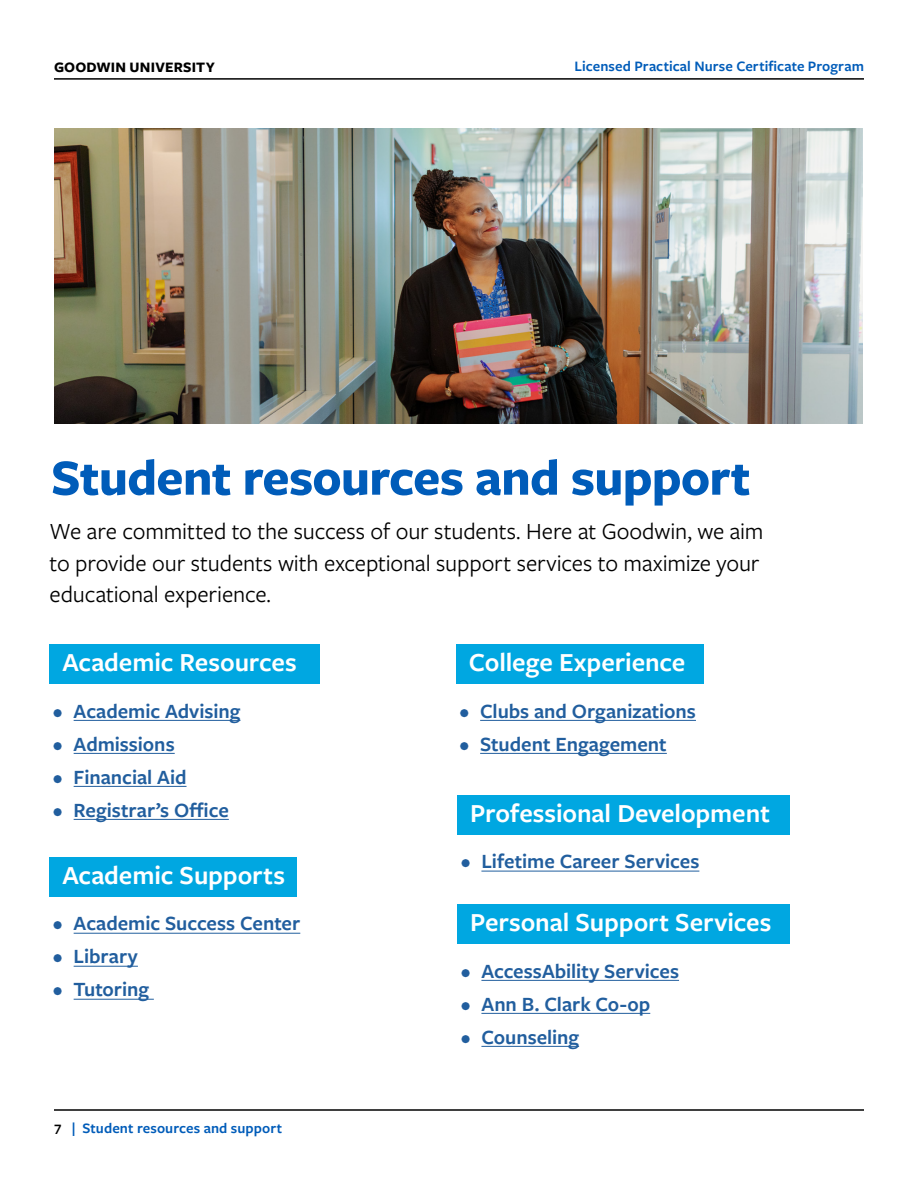
<style>
.page{position:relative;width:918px;height:1188px;background:#fff}
.page>*{position:absolute;margin:0;border:0;box-sizing:border-box;transform-origin:0 0}
.t1{font:700 52.5px "Freight Sans Pro";letter-spacing:-.015em;color:#005cb9}
.t2{font:600 27px "Freight Sans Pro";letter-spacing:-.005em;color:#fff}
.t3{font:24px/31.5px "Freight Sans Pro";letter-spacing:-.005em;color:#000}
.t4{font:600 21px "Freight Sans Pro";color:#215e9e}
.t5{font:600 15px "Freight Sans Pro";letter-spacing:.005em;color:#005cb9}
.t6{font:700 15px "Freight Sans Pro";letter-spacing:.01em;color:#000}
.t7{font:600 15px "Freight Sans Pro";color:#000}
</style>
<div class="page">
<hr style="left:54px;top:78px;width:810px;height:2px;background:#000">
<hr style="left:54px;top:1109px;width:810px;height:2px;background:#000">
<div style="left:50px;top:644px;width:270px;height:40px;background:#00a7e1"></div>
<div style="left:457px;top:795px;width:333px;height:39px;background:#00a7e1"></div>
<div style="left:457px;top:904px;width:333px;height:40px;background:#00a7e1"></div>
<div style="left:50px;top:857px;width:247px;height:40px;background:#00a7e1"></div>
<div style="left:456px;top:644px;width:248px;height:40px;background:#00a7e1"></div>
<hr style="left:74px;top:720px;width:166px;height:1px;background:#215e9e">
<hr style="left:74px;top:753px;width:101px;height:1px;background:#215e9e">
<hr style="left:74px;top:786px;width:113px;height:1px;background:#215e9e">
<hr style="left:74px;top:819px;width:155px;height:1px;background:#215e9e">
<hr style="left:481px;top:871px;width:218px;height:1px;background:#215e9e">
<hr style="left:481px;top:980px;width:198px;height:1px;background:#215e9e">
<hr style="left:481px;top:1013px;width:169px;height:1px;background:#215e9e">
<hr style="left:481px;top:1046px;width:98px;height:1px;background:#215e9e">
<hr style="left:74px;top:933px;width:226px;height:1px;background:#215e9e">
<hr style="left:74px;top:966px;width:64px;height:1px;background:#215e9e">
<hr style="left:74px;top:999px;width:80px;height:1px;background:#215e9e">
<hr style="left:480px;top:720px;width:216px;height:1px;background:#215e9e">
<hr style="left:480px;top:753px;width:187px;height:1px;background:#215e9e">
<img style="left:54px;top:129px;width:808px;height:294px">
<p class="t6" style="left:54px;top:57px;width:162px">GOODWIN UNIVERSITY</p>
<p class="t5" style="left:575px;top:56px;width:291px">Licensed Practical Nurse Certificate Program</p>
<h1 class="t1" style="left:51px;top:441px;width:701px">Student resources and support</h1>
<p class="t3" style="left:50px;top:515px;width:715px">We are committed to the success of our students. Here at Goodwin, we aim to provide our students with exceptional support services to maximize your educational experience.</p>
<p class="t2" style="left:62px;top:644px;width:236px">Academic Resources</p>
<p class="t4" style="left:53px;top:696px;width:189px">• Academic Advising</p>
<p class="t4" style="left:53px;top:729px;width:124px">• Admissions</p>
<p class="t4" style="left:53px;top:762px;width:135px">• Financial Aid</p>
<p class="t4" style="left:53px;top:795px;width:178px">• Registrar’s Office</p>
<p class="t2" style="left:470px;top:795px;width:301px">Professional Development</p>
<p class="t4" style="left:460px;top:847px;width:240px">• Lifetime Career Services</p>
<p class="t2" style="left:469px;top:644px;width:218px">College Experience</p>
<p class="t4" style="left:459px;top:696px;width:238px">• Clubs and Organizations</p>
<p class="t4" style="left:459px;top:729px;width:209px">• Student Engagement</p>
<p class="t2" style="left:62px;top:857px;width:224px">Academic Supports</p>
<p class="t4" style="left:53px;top:909px;width:249px">• Academic Success Center</p>
<p class="t4" style="left:53px;top:942px;width:87px">• Library</p>
<p class="t4" style="left:53px;top:975px;width:98px">• Tutoring</p>
<p class="t2" style="left:470px;top:904px;width:303px">Personal Support Services</p>
<p class="t4" style="left:460px;top:956px;width:220px">• AccessAbility Services</p>
<p class="t4" style="left:460px;top:989px;width:191px">• Ann B. Clark Co-op</p>
<p class="t4" style="left:460px;top:1022px;width:120px">• Counseling</p>
<p class="t7" style="left:54px;top:1119px;width:9px">7</p>
<p class="t5" style="left:72px;top:1118px;width:212px">| Student resources and support</p>
</div>
